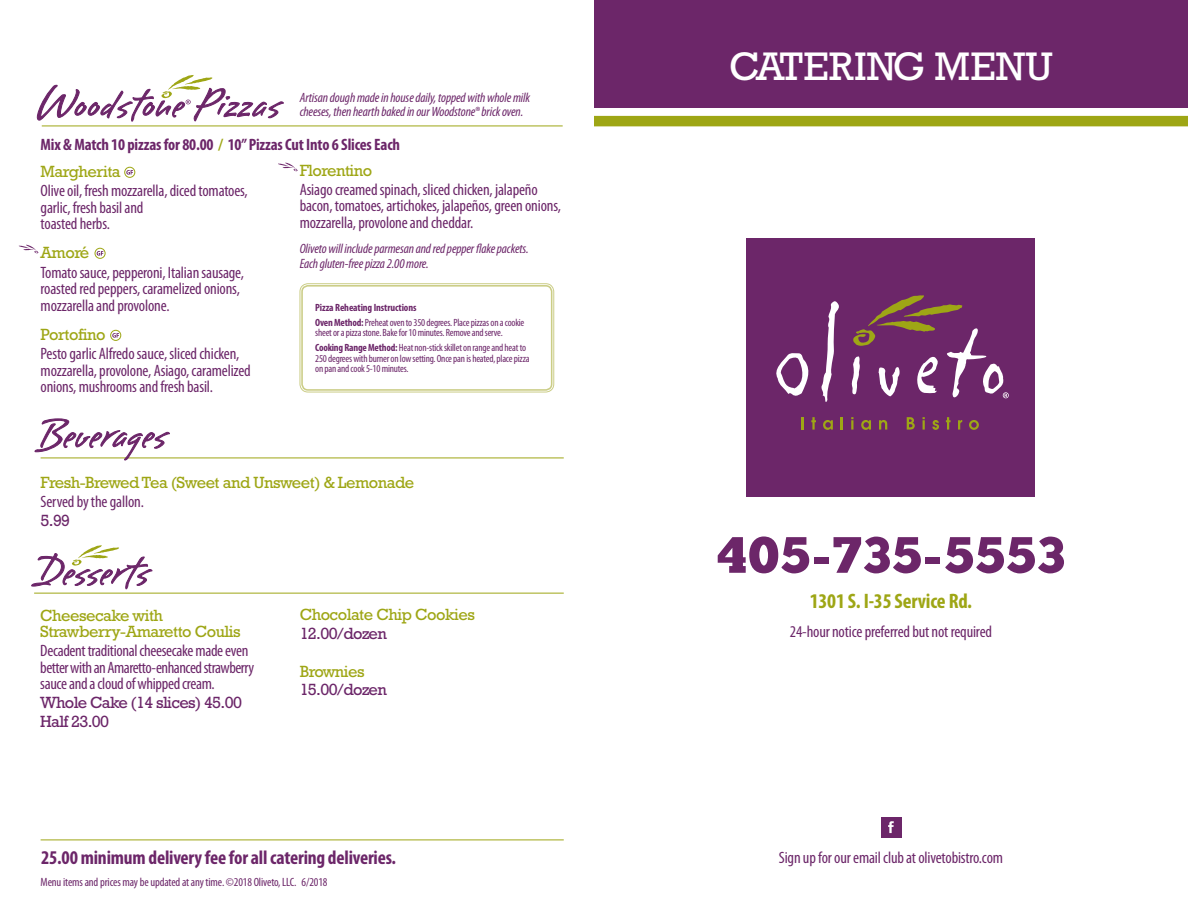
<style>
.page{position:relative;width:1188px;height:918px;background:#fff}
.page>*{position:absolute;margin:0;border:0;box-sizing:border-box;transform-origin:0 0}
.t1{font:52.5px "Brisa Alternates";letter-spacing:.02em;color:#6c2669}
.t2{font:51px "Chunk Five";letter-spacing:.03em;color:#6c2669}
.t3{font:40.5px "Rockwell Std";letter-spacing:.01em;color:#fff}
.t4{font:700 condensed 21px "Myriad Pro";letter-spacing:-.01em;color:#9ea615}
.t5{font:700 condensed 19.5px "Myriad Pro";letter-spacing:-.01em;color:#6c2669}
.t6{font:condensed 16.5px/16.5px "Myriad Pro";letter-spacing:-.01em;color:#6c2669}
.t7{font:16.5px/16.5px "Rockwell Std";letter-spacing:-.03em;color:#9ea615}
.t8{font:16.5px/18.9px "Rockwell Std";letter-spacing:-.04em;color:#6c2669}
.t9{font:700 condensed 16.5px "Myriad Pro";letter-spacing:-.01em;color:#6c2669}
.t10{font:italic condensed 13.5px/14.7px "Myriad Pro";letter-spacing:-.01em;color:#6c2669}
.t11{font:condensed 12px "Myriad Pro";letter-spacing:-.01em;color:#6c2669}
.t12{font:condensed 10.5px/15px "Myriad Pro";letter-spacing:-.02em;color:#6c2669}
.s1{color:#9ea615}
.s2{font-weight:700}
</style>
<div class="page">
<div style="left:881px;top:817px;width:20px;height:21px;background:#6c2669"></div>
<svg style="left:888px;top:821px;width:6px;height:12px"></svg>
<hr style="left:41px;top:840px;width:523px;height:1px;background:#9ea615">
<hr style="left:34px;top:593px;width:530px;height:1px;background:#9ea615">
<svg style="left:31px;top:545px;width:122px;height:45px"></svg>
<hr style="left:41px;top:457px;width:523px;height:1px;background:#9ea615">
<svg style="left:34px;top:418px;width:137px;height:43px"></svg>
<hr style="left:42px;top:125px;width:521px;height:1px;background:#9ea615">
<div style="left:300px;top:283px;width:254px;height:109px;border:1px solid #cbcd86;border-radius:8px"></div>
<div style="left:301px;top:285px;width:251px;height:106px;border:2px solid #cbcd86;border-radius:6px"></div>
<svg style="left:95px;top:248px;width:11px;height:11px"></svg>
<svg style="left:19px;top:245px;width:19px;height:8px"></svg>
<svg style="left:36px;top:75px;width:262px;height:103px"></svg>
<div style="left:594px;top:0;width:594px;height:108px;background:#6c2669"></div>
<div style="left:594px;top:116px;width:594px;height:10px;background:#9ea615"></div>
<div style="left:747px;top:238px;width:288px;height:258px;background:#6c2669"></div>
<svg style="left:776px;top:353px;width:33px;height:43px"></svg>
<svg style="left:822px;top:301px;width:17px;height:101px"></svg>
<svg style="left:801px;top:417px;width:3px;height:13px"></svg>
<svg style="left:811px;top:417px;width:5px;height:13px"></svg>
<svg style="left:823px;top:420px;width:10px;height:10px"></svg>
<svg style="left:841px;top:417px;width:2px;height:13px"></svg>
<svg style="left:851px;top:417px;width:2px;height:13px"></svg>
<svg style="left:861px;top:420px;width:10px;height:10px"></svg>
<svg style="left:879px;top:420px;width:8px;height:10px"></svg>
<svg style="left:907px;top:417px;width:8px;height:13px"></svg>
<svg style="left:923px;top:417px;width:2px;height:13px"></svg>
<svg style="left:932px;top:420px;width:7px;height:10px"></svg>
<svg style="left:946px;top:417px;width:5px;height:13px"></svg>
<svg style="left:958px;top:420px;width:4px;height:10px"></svg>
<svg style="left:969px;top:420px;width:10px;height:10px"></svg>
<svg style="left:851px;top:295px;width:158px;height:103px"></svg>
<svg style="left:110px;top:330px;width:11px;height:11px"></svg>
<h1 class="t1" style="left:38px;top:77px;width:244px">Woodstone Pizzas</h1>
<p class="t10" style="left:300px;top:91px;width:232px">Artisan dough made in house daily, topped with whole milk</p>
<p class="t10" style="left:300px;top:104px;width:225px">cheeses, then hearth baked in our Woodstone® brick oven.</p>
<p class="t9" style="left:41px;top:136px;width:361px">Mix &amp; Match 10 pizzas for 80.00 <span class="s1">/</span> 10” Pizzas Cut Into 6 Slices Each</p>
<p class="t7" style="left:41px;top:163px;width:82px">Margherita</p>
<p class="t6" style="left:41px;top:183px;width:209px">Olive oil, fresh mozzarella, diced tomatoes, garlic, fresh basil and<br>toasted herbs.</p>
<p class="t7" style="left:41px;top:244px;width:50px">Amoré</p>
<p class="t6" style="left:41px;top:264px;width:205px">Tomato sauce, pepperoni, Italian sausage, roasted red peppers, caramelized onions, mozzarella and provolone.</p>
<p class="t7" style="left:41px;top:326px;width:66px">Portofino</p>
<p class="t6" style="left:41px;top:346px;width:212px">Pesto garlic Alfredo sauce, sliced chicken, mozzarella, provolone, Asiago, caramelized onions, mushrooms and fresh basil.</p>
<h1 class="t1" style="left:38px;top:407px;width:130px">Beverages</h1>
<p class="t7" style="left:300px;top:162px;width:74px">Florentino</p>
<p class="t6" style="left:300px;top:181px;width:263px">Asiago creamed spinach, sliced chicken, jalapeño bacon, tomatoes, artichokes, jalapeños, green onions, mozzarella, provolone and cheddar.</p>
<p class="t10" style="left:300px;top:242px;width:231px">Oliveto will include parmesan and red pepper flake packets.<br>Each gluten-free pizza 2.00 more.</p>
<p class="t12" style="left:315px;top:300px;width:211px"><span class="s2">Pizza Reheating Instructions<br>Oven Method:</span> Preheat oven to 350 degrees. Place pizzas on a cookie</p>
<p class="t12" style="left:315px;top:326px;width:212px">sheet or a pizza stone. Bake for 10 minutes. Remove and serve.<br><span class="s2">Cooking Range Method:</span> Heat non-stick skillet on range and heat to</p>
<p class="t12" style="left:315px;top:353px;width:216px;line-height:10.5px">250 degrees with burner on low setting. Once pan is heated, place pizza on pan and cook 5-10 minutes.</p>
<p class="t7" style="left:41px;top:474px;width:375px">Fresh-Brewed Tea (Sweet and Unsweet) &amp; Lemonade</p>
<p class="t6" style="left:41px;top:494px;width:105px">Served by the gallon.</p>
<p class="t8" style="left:41px;top:511px;width:31px">5.99</p>
<h1 class="t1" style="left:35px;top:545px;width:116px">Desserts</h1>
<p class="t7" style="left:40px;top:607px;width:202px">Cheesecake with<br>Strawberry-Amaretto Coulis</p>
<p class="t6" style="left:40px;top:643px;width:216px">Decadent traditional cheesecake made even better with an Amaretto-enhanced strawberry sauce and a cloud of whipped cream.</p>
<p class="t8" style="left:40px;top:693px;width:203px">Whole Cake (14 slices) 45.00<br>Half 23.00</p>
<p class="t7" style="left:300px;top:606px;width:177px">Chocolate Chip Cookies</p>
<p class="t8" style="left:300px;top:624px;width:89px">12.00/dozen</p>
<p class="t7" style="left:300px;top:663px;width:67px">Brownies</p>
<p class="t8" style="left:300px;top:680px;width:89px">15.00/dozen</p>
<h3 class="t3" style="left:729px;top:43px;width:326px">CATERING MENU</h3>
<h2 class="t2" style="left:717px;top:525px;width:349px">405-735-5553</h2>
<p class="t4" style="left:810px;top:589px;width:164px">1301 S. I-35 Service Rd.</p>
<p class="t6" style="left:790px;top:624px;width:204px">24-hour notice preferred but not required</p>
<p class="t5" style="left:41px;top:847px;width:357px">25.00 minimum delivery fee for all catering deliveries.</p>
<p class="t6" style="left:779px;top:850px;width:226px">Sign up for our email club at olivetobistro.com</p>
<p class="t11" style="left:41px;top:875px;width:288px">Menu items and prices may be updated at any time. ©2018 Oliveto, LLC. 6/2018</p>
</div>
